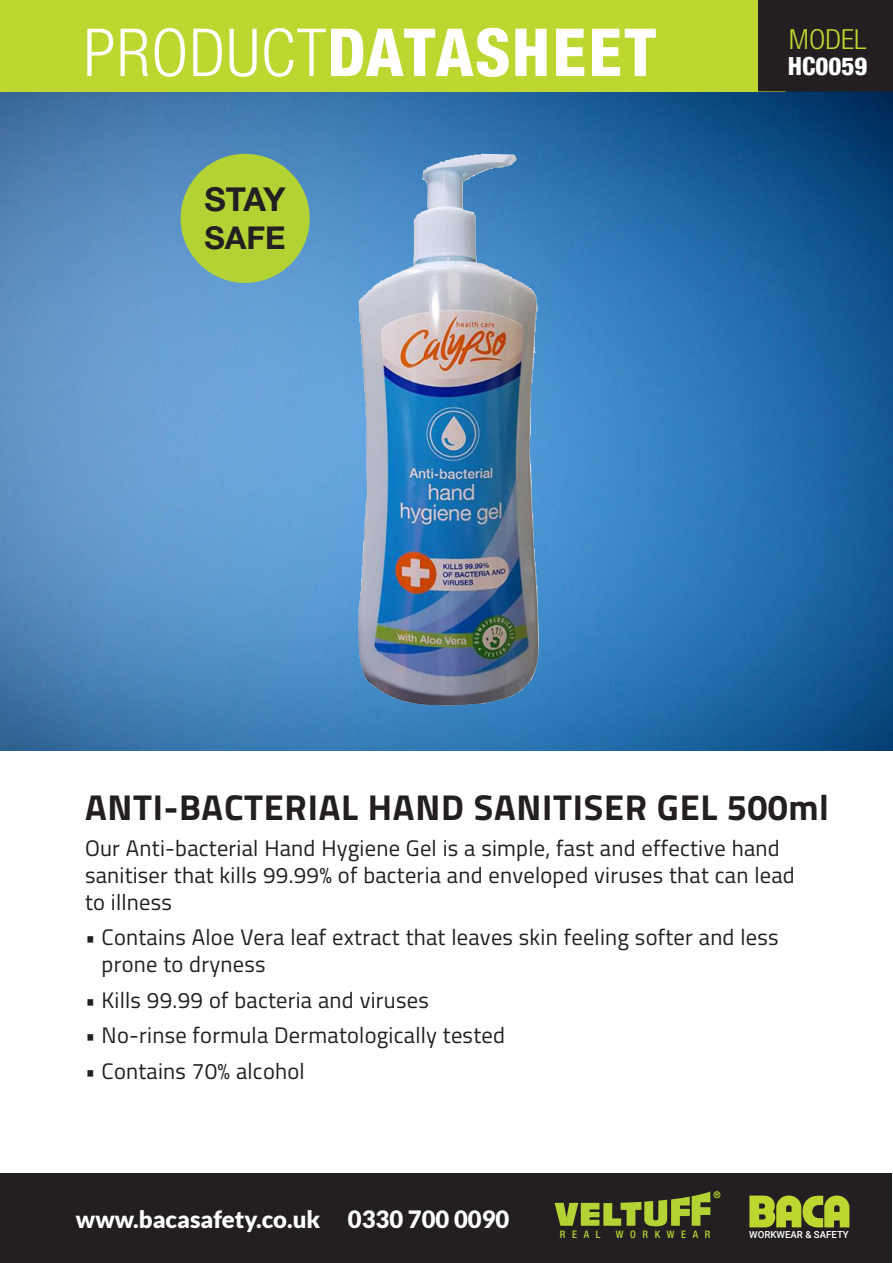
<style>
.page{position:relative;width:893px;height:1263px;background:#fff}
.page>*{position:absolute;margin:0;border:0;box-sizing:border-box;transform-origin:0 0}
.t1{font:800 condensed 66.3px "Helvetica Neue LT Com";letter-spacing:.02em;color:#fff}
.t2{font:700 36px "Titillium";letter-spacing:.02em;color:#231f20}
.t3{font:700 33px "Helvetica Neue";color:#231f20}
.t4{font:700 31.5px "Helvetica Neue";color:#231f20}
.t5{font:300 condensed 27.75px "Helvetica Neue LT Com";color:#bed630;scale:1.06 1}
.t6{font:800 condensed 24.9px "Helvetica Neue LT Com";color:#fff}
.Body_copy{font:900 23.85px "Lato";color:#fff}
.t7{font:22.5px/27px "Titillium";letter-spacing:.01em;color:#231f20}
.t8{font:500 condensed 10.35px "Helvetica Neue LT Com";letter-spacing:.64em;color:#b3d234}
.t9{font:500 9.75px "Roboto";color:#fff}
.s1{font-weight:300}
</style>
<div class="page">
<img style="left:0;top:91px;width:893px;height:659px">
<div style="left:0;top:0;width:785px;height:91px;background:#bed630"></div>
<div style="left:757px;top:0;width:136px;height:92px;background:#231f20"></div>
<div style="left:0;top:1174px;width:891px;height:89px;background:#231f20"></div>
<svg style="left:555px;top:1191px;width:165px;height:35px"></svg>
<svg style="left:749px;top:1195px;width:100px;height:32px"></svg>
<img style="left:358px;top:155px;width:182px;height:551px">
<div style="left:181px;top:154px;width:129px;height:129px;background:#b3d234;border-radius:50%"></div>
<p class="t1" style="left:84px;top:12px;width:574px"><span class="s1">PRODUCT</span>DATASHEET</p>
<p class="t3" style="left:204px;top:179px;width:83px">STAY</p>
<p class="t4" style="left:204px;top:218px;width:83px">SAFE</p>
<p class="t5" style="left:789px;top:23px;width:75px">MODEL</p>
<p class="t6" style="left:788px;top:51px;width:81px">HC0059</p>
<p class="t2" style="left:85px;top:780px;width:745px">ANTI-BACTERIAL HAND SANITISER GEL 500ml</p>
<p class="t7" style="left:85px;top:833px;width:711px">Our Anti-bacterial Hand Hygiene Gel is a simple, fast and effective hand sanitiser that kills 99.99% of bacteria and enveloped viruses that can lead to illness</p>
<p class="t7" style="left:102px;top:923px;width:678px;text-indent:-17px">• Contains Aloe Vera leaf extract that leaves skin feeling softer and less prone to dryness</p>
<p class="t7" style="left:85px;top:985px;width:345px">• Kills 99.99 of bacteria and viruses</p>
<p class="t7" style="left:85px;top:1021px;width:421px">• No-rinse formula Dermatologically tested</p>
<p class="t7" style="left:85px;top:1056px;width:221px">• Contains 70% alcohol</p>
<p class="Body_copy" style="left:76px;top:1205px;width:435px">www.bacasafety.co.uk 0330 700 0090</p>
<p class="t8" style="left:560px;top:1228px;width:42px">REAL</p>
<p class="t8" style="left:616px;top:1228px;width:96px">WORKWEAR</p>
<p class="t9" style="left:749px;top:1228px;width:101px">WORKWEAR &amp; SAFETY</p>
</div>
